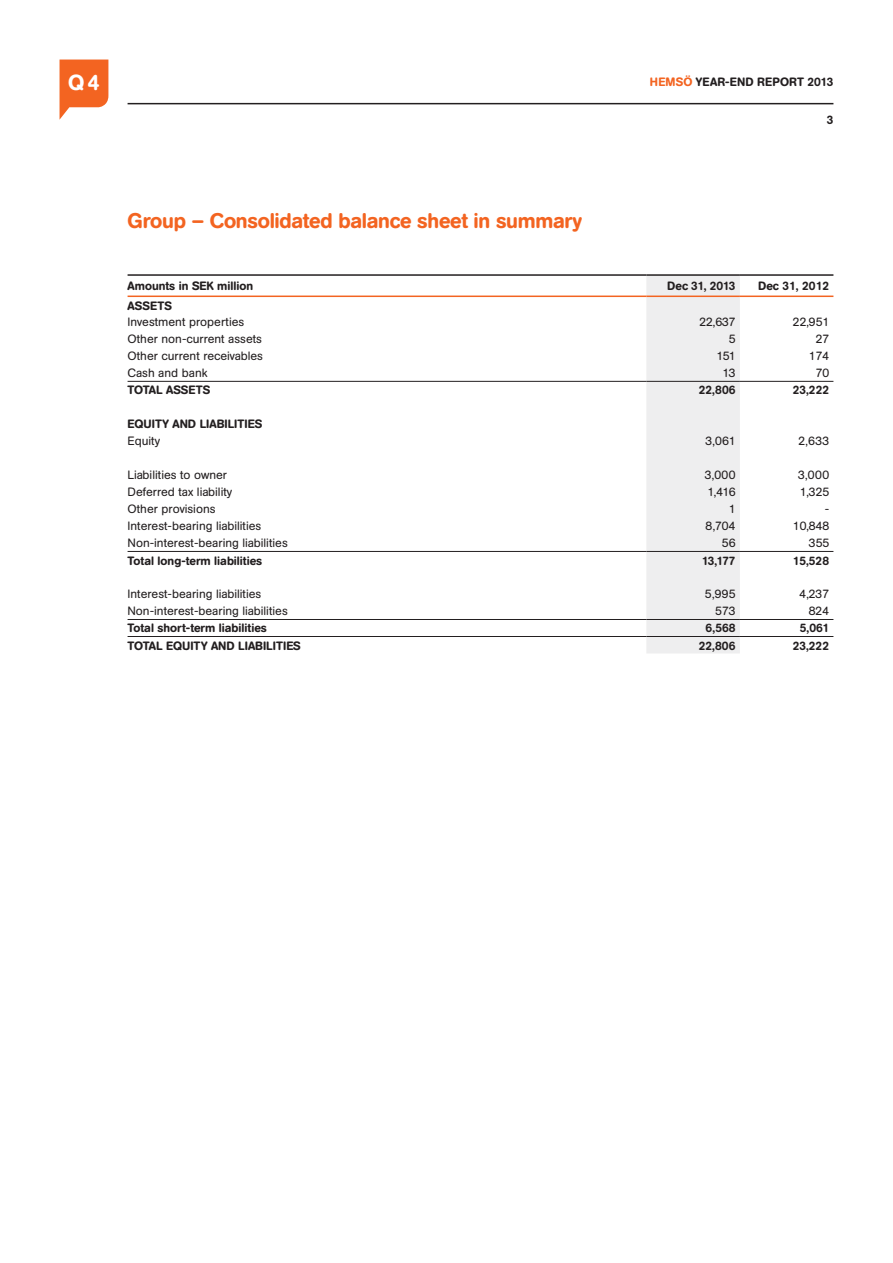
<style>
.page{position:relative;width:893px;height:1263px;background:#fff}
.page>*{position:absolute;margin:0;border:0;box-sizing:border-box;transform-origin:0 0}
.t1{font:500 21.6px "AG Book Rounded Std";color:#fff}
.t2{font:500 21px "AG Book Rounded Std";letter-spacing:-.015em;color:#f36421}
.t3{font:12px "AG Book Rounded Std";color:#231f20}
.t4{font:500 12px "AG Book Rounded Std";color:#231f20}
.t5{font:500 12px "AG Book Rounded Std";letter-spacing:.02em;color:#231f20}
.t6{font:500 12px "AG Book Rounded Std";letter-spacing:-.02em;color:#231f20}
.s1{color:#f36421}
</style>
<div class="page">
<svg style="left:60px;top:60px;width:48px;height:59px"></svg>
<hr style="left:128px;top:103px;width:705px;height:1px;background:#231f20">
<div style="left:646px;top:276px;width:94px;height:377px;background:#eeeeef"></div>
<hr style="left:128px;top:636px;width:518px;height:1px;background:#231f20">
<hr style="left:646px;top:636px;width:94px;height:1px;background:#231f20">
<hr style="left:740px;top:636px;width:93px;height:1px;background:#231f20">
<hr style="left:128px;top:381px;width:518px;height:1px;background:#231f20">
<hr style="left:646px;top:381px;width:94px;height:1px;background:#231f20">
<hr style="left:740px;top:381px;width:93px;height:1px;background:#231f20">
<hr style="left:128px;top:274px;width:518px;height:2px;background:#231f20">
<hr style="left:646px;top:274px;width:94px;height:2px;background:#231f20">
<hr style="left:740px;top:274px;width:93px;height:2px;background:#231f20">
<hr style="left:128px;top:296px;width:518px;height:1px;background:#f36421">
<hr style="left:646px;top:296px;width:94px;height:1px;background:#f36421">
<hr style="left:740px;top:296px;width:93px;height:1px;background:#f36421">
<hr style="left:128px;top:551px;width:518px;height:1px;background:#231f20">
<hr style="left:646px;top:551px;width:94px;height:1px;background:#231f20">
<hr style="left:740px;top:551px;width:93px;height:1px;background:#231f20">
<hr style="left:128px;top:619px;width:518px;height:1px;background:#231f20">
<hr style="left:646px;top:619px;width:94px;height:1px;background:#231f20">
<hr style="left:740px;top:619px;width:93px;height:1px;background:#231f20">
<h1 class="t1" style="left:68px;top:70px;width:33px">Q4</h1>
<p class="t5" style="left:650px;top:74px;width:185px"><span class="s1">HEMSÖ</span> YEAR-END REPORT 2013</p>
<p class="t4" style="left:827px;top:113px;width:8px">3</p>
<h2 class="t2" style="left:128px;top:209px;width:456px">Group – Consolidated balance sheet in summary</h2>
<p class="t4" style="left:128px;top:279px;width:127px">Amounts in SEK million</p>
<p class="t6" style="left:667px;top:279px;width:70px">Dec 31, 2013</p>
<p class="t4" style="left:758px;top:279px;width:72px">Dec 31, 2012</p>
<p class="t4" style="left:128px;top:298px;width:46px">ASSETS</p>
<p class="t3" style="left:128px;top:315px;width:118px">Investment properties</p>
<p class="t3" style="left:699px;top:315px;width:38px">22,637</p>
<p class="t3" style="left:793px;top:315px;width:38px">22,951</p>
<p class="t3" style="left:128px;top:332px;width:136px">Other non-current assets</p>
<p class="t3" style="left:729px;top:332px;width:8px">5</p>
<p class="t3" style="left:816px;top:332px;width:15px">27</p>
<p class="t3" style="left:128px;top:349px;width:137px">Other current receivables</p>
<p class="t3" style="left:716px;top:349px;width:21px">151</p>
<p class="t3" style="left:809px;top:349px;width:22px">174</p>
<p class="t3" style="left:128px;top:366px;width:81px">Cash and bank</p>
<p class="t3" style="left:722px;top:366px;width:15px">13</p>
<p class="t3" style="left:816px;top:366px;width:15px">70</p>
<p class="t4" style="left:128px;top:383px;width:84px">TOTAL ASSETS</p>
<p class="t4" style="left:699px;top:383px;width:38px">22,806</p>
<p class="t4" style="left:793px;top:383px;width:38px">23,222</p>
<p class="t4" style="left:128px;top:417px;width:136px">EQUITY AND LIABILITIES</p>
<p class="t3" style="left:128px;top:434px;width:34px">Equity</p>
<p class="t3" style="left:705px;top:434px;width:32px">3,061</p>
<p class="t3" style="left:799px;top:434px;width:32px">2,633</p>
<p class="t3" style="left:128px;top:468px;width:101px">Liabilities to owner</p>
<p class="t3" style="left:705px;top:468px;width:32px">3,000</p>
<p class="t3" style="left:798px;top:468px;width:32px">3,000</p>
<p class="t3" style="left:128px;top:485px;width:106px">Deferred tax liability</p>
<p class="t3" style="left:707px;top:485px;width:30px">1,416</p>
<p class="t3" style="left:800px;top:485px;width:31px">1,325</p>
<p class="t3" style="left:128px;top:502px;width:89px">Other provisions</p>
<p class="t3" style="left:729px;top:502px;width:8px">1</p>
<p class="t3" style="left:825px;top:502px;width:6px">-</p>
<p class="t3" style="left:128px;top:519px;width:135px">Interest-bearing liabilities</p>
<p class="t3" style="left:706px;top:519px;width:31px">8,704</p>
<p class="t3" style="left:793px;top:519px;width:38px">10,848</p>
<p class="t3" style="left:128px;top:536px;width:162px">Non-interest-bearing liabilities</p>
<p class="t3" style="left:722px;top:536px;width:15px">56</p>
<p class="t3" style="left:809px;top:536px;width:22px">355</p>
<p class="t4" style="left:127px;top:553px;width:136px">Total long-term liabilities</p>
<p class="t4" style="left:702px;top:553px;width:35px">13,177</p>
<p class="t4" style="left:793px;top:553px;width:38px">15,528</p>
<p class="t3" style="left:127px;top:587px;width:135px">Interest-bearing liabilities</p>
<p class="t3" style="left:705px;top:587px;width:32px">5,995</p>
<p class="t3" style="left:800px;top:587px;width:31px">4,237</p>
<p class="t3" style="left:127px;top:604px;width:162px">Non-interest-bearing liabilities</p>
<p class="t3" style="left:715px;top:604px;width:22px">573</p>
<p class="t3" style="left:809px;top:604px;width:22px">824</p>
<p class="t4" style="left:127px;top:621px;width:141px">Total short-term liabilities</p>
<p class="t4" style="left:706px;top:621px;width:31px">6,568</p>
<p class="t4" style="left:800px;top:621px;width:31px">5,061</p>
<p class="t4" style="left:127px;top:638px;width:175px">TOTAL EQUITY AND LIABILITIES</p>
<p class="t4" style="left:699px;top:638px;width:38px">22,806</p>
<p class="t4" style="left:793px;top:638px;width:38px">23,222</p>
</div>
